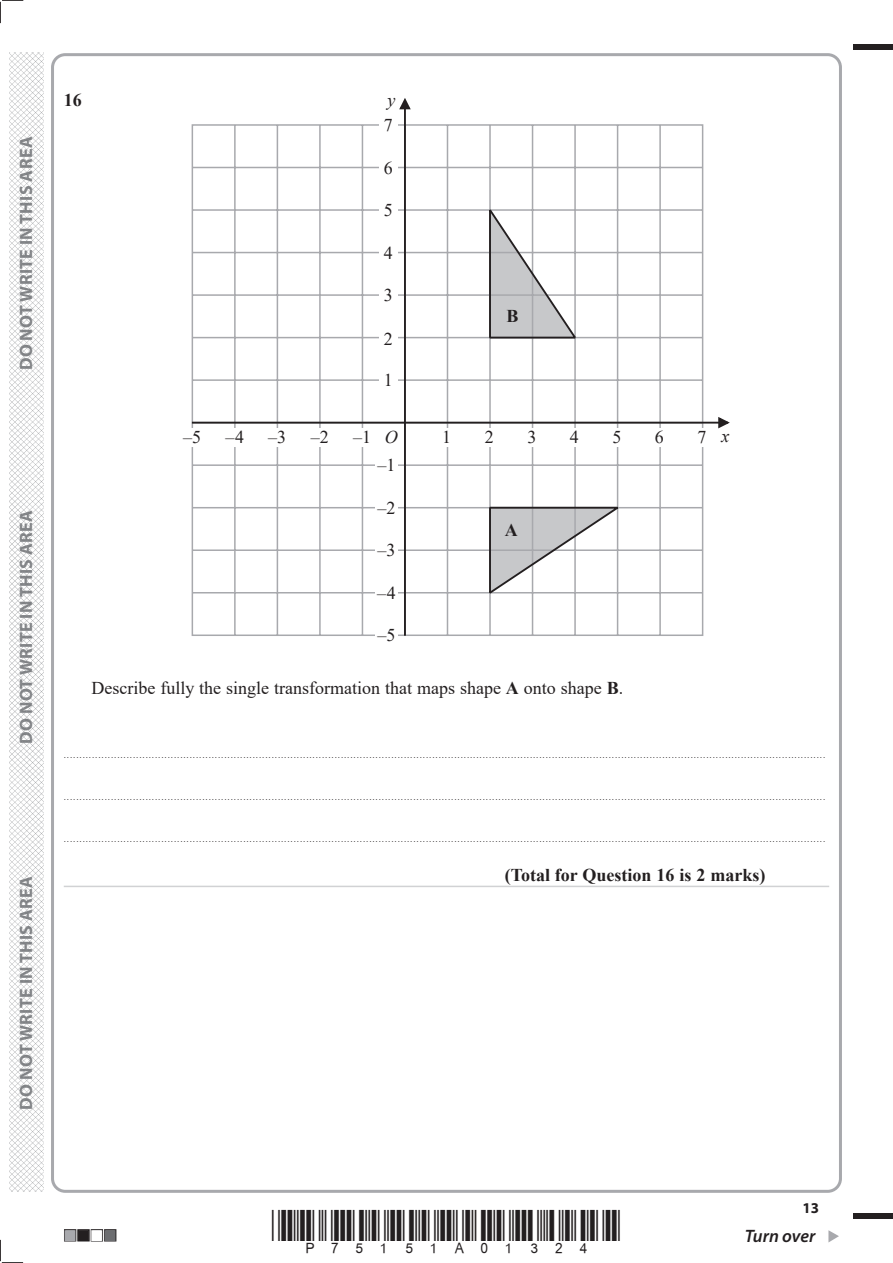
<style>
.page{position:relative;width:893px;height:1263px;background:#fff}
.page>*{position:absolute;margin:0;border:0;box-sizing:border-box;transform-origin:0 0}
.t1{font:18px "Times New Roman";color:#231f20}
.t2{font:700 18px "Myriad Pro";letter-spacing:.02em;color:#808285}
.t3{font:700 18px "Times New Roman";color:#231f20}
.t4{font:italic 600 18px "Myriad Pro";letter-spacing:-.005em;color:#231f20}
.t5{font:italic 18px "Times New Roman";color:#231f20}
.t6{font:700 15px "Myriad Pro";color:#231f20}
.t7{font:9px "Times New Roman";color:#231f20}
.s1{font-weight:700}
</style>
<div class="page">
<svg style="left:828px;top:1230px;width:11px;height:12px"></svg>
<div style="left:853px;top:44px;width:40px;height:5px;background:#231f20"></div>
<div style="left:853px;top:1214px;width:40px;height:5px;background:#231f20"></div>
<svg style="left:0;top:0;width:23px;height:23px"></svg>
<svg style="left:0;top:1240px;width:23px;height:23px"></svg>
<img style="left:10px;top:52px;width:34px;height:1140px">
<hr style="left:64px;top:886px;width:765px;height:1px;background:#d1d2d4">
<svg style="left:192px;top:124px;width:512px;height:512px"></svg>
<hr style="left:404px;top:100px;width:2px;height:536px;background:#231f20">
<svg style="left:399px;top:98px;width:12px;height:13px"></svg>
<hr style="left:192px;top:422px;width:536px;height:2px;background:#231f20">
<svg style="left:717px;top:417px;width:13px;height:12px"></svg>
<svg style="left:487px;top:204px;width:137px;height:391px"></svg>
<div style="left:379px;top:158px;width:18px;height:18px;background:#fff"></div>
<div style="left:379px;top:116px;width:18px;height:18px;background:#fff"></div>
<div style="left:379px;top:201px;width:18px;height:18px;background:#fff"></div>
<div style="left:379px;top:243px;width:18px;height:18px;background:#fff"></div>
<div style="left:379px;top:286px;width:18px;height:18px;background:#fff"></div>
<div style="left:379px;top:331px;width:18px;height:15px;background:#fff"></div>
<div style="left:379px;top:371px;width:18px;height:18px;background:#fff"></div>
<div style="left:438px;top:428px;width:18px;height:18px;background:#fff"></div>
<div style="left:480px;top:428px;width:18px;height:18px;background:#fff"></div>
<div style="left:523px;top:428px;width:18px;height:18px;background:#fff"></div>
<div style="left:565px;top:428px;width:18px;height:18px;background:#fff"></div>
<div style="left:608px;top:428px;width:18px;height:18px;background:#fff"></div>
<div style="left:650px;top:428px;width:18px;height:18px;background:#fff"></div>
<div style="left:693px;top:428px;width:18px;height:18px;background:#fff"></div>
<div style="left:382px;top:428px;width:18px;height:18px;background:#fff"></div>
<div style="left:375px;top:456px;width:23px;height:18px;background:#fff"></div>
<div style="left:375px;top:499px;width:23px;height:18px;background:#fff"></div>
<div style="left:375px;top:541px;width:23px;height:18px;background:#fff"></div>
<div style="left:375px;top:584px;width:23px;height:18px;background:#fff"></div>
<div style="left:375px;top:626px;width:23px;height:18px;background:#fff"></div>
<div style="left:223px;top:428px;width:23px;height:18px;background:#fff"></div>
<div style="left:181px;top:428px;width:22px;height:18px;background:#fff"></div>
<div style="left:266px;top:428px;width:22px;height:18px;background:#fff"></div>
<div style="left:309px;top:428px;width:22px;height:18px;background:#fff"></div>
<div style="left:351px;top:428px;width:23px;height:18px;background:#fff"></div>
<h1 class="t2" style="left:14px;top:370px;width:235px;rotate:-90deg">DO NOT WRITE IN THIS AREA</h1>
<h1 class="t2" style="left:14px;top:744px;width:235px;rotate:-90deg">DO NOT WRITE IN THIS AREA</h1>
<h1 class="t2" style="left:14px;top:1110px;width:235px;rotate:-90deg">DO NOT WRITE IN THIS AREA</h1>
<h1 class="t3" style="left:64px;top:87px;width:19px">16</h1>
<h1 class="t5" style="left:387px;top:88px;width:9px">y</h1>
<h1 class="t1" style="left:384px;top:112px;width:10px">7</h1>
<h1 class="t1" style="left:384px;top:155px;width:10px">6</h1>
<h1 class="t1" style="left:384px;top:197px;width:10px">5</h1>
<h1 class="t1" style="left:384px;top:240px;width:10px">4</h1>
<h1 class="t1" style="left:384px;top:283px;width:10px">3</h1>
<h1 class="t1" style="left:384px;top:326px;width:10px">2</h1>
<h1 class="t1" style="left:384px;top:368px;width:10px">1</h1>
<h1 class="t3" style="left:507px;top:303px;width:14px">B</h1>
<h1 class="t5" style="left:385px;top:425px;width:14px">O</h1>
<h1 class="t1" style="left:442px;top:424px;width:10px">1</h1>
<h1 class="t1" style="left:485px;top:424px;width:10px">2</h1>
<h1 class="t1" style="left:527px;top:424px;width:10px">3</h1>
<h1 class="t1" style="left:570px;top:424px;width:10px">4</h1>
<h1 class="t1" style="left:612px;top:424px;width:10px">5</h1>
<h1 class="t1" style="left:655px;top:424px;width:10px">6</h1>
<h1 class="t1" style="left:697px;top:424px;width:10px">7</h1>
<h1 class="t1" style="left:378px;top:453px;width:19px">–1</h1>
<h1 class="t1" style="left:378px;top:495px;width:19px">–2</h1>
<h1 class="t1" style="left:378px;top:538px;width:19px">–3</h1>
<h1 class="t1" style="left:377px;top:580px;width:20px">–4</h1>
<h1 class="t1" style="left:378px;top:623px;width:19px">–5</h1>
<h1 class="t1" style="left:183px;top:424px;width:19px">–5</h1>
<h1 class="t1" style="left:225px;top:424px;width:20px">–4</h1>
<h1 class="t1" style="left:268px;top:424px;width:19px">–3</h1>
<h1 class="t1" style="left:311px;top:424px;width:19px">–2</h1>
<h1 class="t1" style="left:353px;top:424px;width:19px">–1</h1>
<h1 class="t3" style="left:505px;top:517px;width:14px">A</h1>
<h1 class="t5" style="left:722px;top:424px;width:9px">x</h1>
<h1 class="t1" style="left:91px;top:676px;width:533px">Describe fully the single transformation that maps shape <span class="s1">A</span> onto shape <span class="s1">B</span>.</h1>
<p class="t7" style="left:64px;top:748px;width:763px">..................................................................................................................................................................................................................................................</p>
<p class="t7" style="left:64px;top:791px;width:763px">..................................................................................................................................................................................................................................................</p>
<p class="t7" style="left:64px;top:833px;width:763px">..................................................................................................................................................................................................................................................</p>
<h1 class="t3" style="left:505px;top:862px;width:262px">(Total for Question 16 is 2 marks)</h1>
<h2 class="t6" style="left:802px;top:1198px;width:18px">13</h2>
<h1 class="t4" style="left:745px;top:1225px;width:72px">Turn over</h1>
</div>
